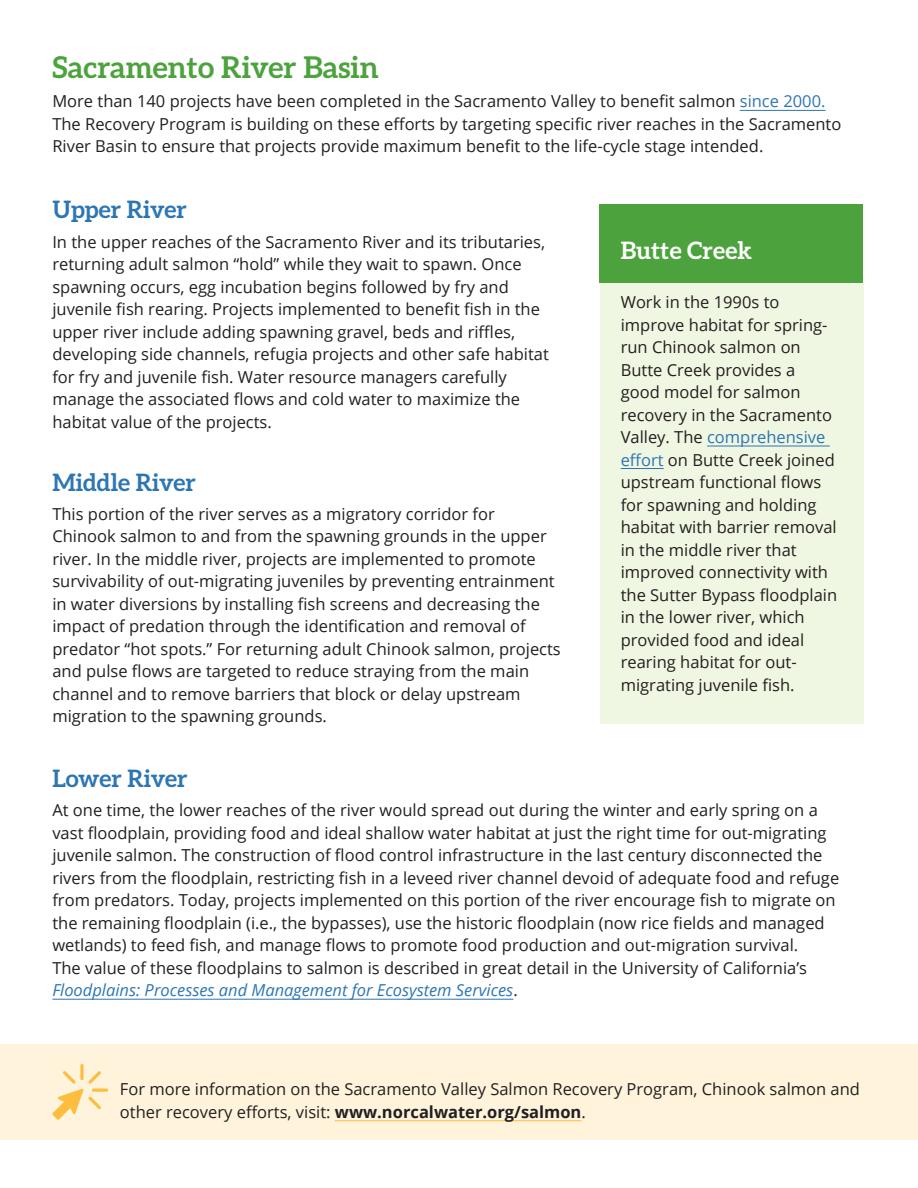
<style>
.page{position:relative;width:918px;height:1188px;background:#fff}
.page>*{position:absolute;margin:0;border:0;box-sizing:border-box;transform-origin:0 0}
.t1{font:700 30px "Aleo";color:#4ca33d}
.t2{font:700 24px "Aleo";color:#2c76b4}
.t3{font:700 24px "Aleo";color:#fff}
.t4{font:16.5px/22.5px "Open Sans";color:#231f20}
.s1{color:#2c76b4}
.s2{font-style:italic;color:#2c76b4}
.s3{font-weight:700}
</style>
<div class="page">
<div style="left:0;top:1044px;width:918px;height:95px;background:#fff3dc"></div>
<div style="left:600px;top:283px;width:264px;height:441px;background:#eff6e1"></div>
<hr style="left:52px;top:999px;width:461px;height:1px;background:#2c76b4">
<hr style="left:335px;top:1120px;width:247px;height:1px;background:#fdbd3f">
<div style="left:599px;top:204px;width:264px;height:79px;background:#4ca33d"></div>
<hr style="left:707px;top:446px;width:123px;height:1px;background:#2c76b4">
<hr style="left:621px;top:468px;width:43px;height:1px;background:#2c76b4">
<hr style="left:92px;top:1089px;width:16px;height:3px;background:#fdbd3f;border-radius:2px">
<svg style="left:52px;top:1071px;width:49px;height:49px"></svg>
<svg style="left:80px;top:1064px;width:4px;height:16px"></svg>
<hr style="left:740px;top:110px;width:86px;height:1px;background:#2c76b4">
<p class="t1" style="left:52px;top:50px;width:328px">Sacramento River Basin</p>
<p class="t4" style="left:52px;top:90px;width:790px">More than 140 projects have been completed in the Sacramento Valley to benefit salmon <span class="s1">since 2000.<br></span>The Recovery Program is building on these efforts by targeting specific river reaches in the Sacramento<br>River Basin to ensure that projects provide maximum benefit to the life-cycle stage intended.</p>
<p class="t2" style="left:52px;top:196px;width:136px">Upper River</p>
<p class="t4" style="left:52px;top:230px;width:498px">In the upper reaches of the Sacramento River and its tributaries, returning adult salmon “hold” while they wait to spawn. Once spawning occurs, egg incubation begins followed by fry and juvenile fish rearing. Projects implemented to benefit fish in the upper river include adding spawning gravel, beds and riffles, developing side channels, refugia projects and other safe habitat for fry and juvenile fish. Water resource managers carefully manage the associated flows and cold water to maximize the habitat value of the projects.</p>
<p class="t2" style="left:52px;top:468px;width:145px">Middle River</p>
<p class="t4" style="left:52px;top:502px;width:510px">This portion of the river serves as a migratory corridor for Chinook salmon to and from the spawning grounds in the upper river. In the middle river, projects are implemented to promote survivability of out-migrating juveniles by preventing entrainment in water diversions by installing fish screens and decreasing the impact of predation through the identification and removal of predator “hot spots.” For returning adult Chinook salmon, projects and pulse flows are targeted to reduce straying from the main channel and to remove barriers that block or delay upstream migration to the spawning grounds.</p>
<p class="t3" style="left:621px;top:236px;width:133px">Butte Creek</p>
<p class="t4" style="left:621px;top:290px;width:218px">Work in the 1990s to improve habitat for spring&shy;run Chinook salmon on<br>Butte Creek provides a good model for salmon recovery in the Sacramento<br>Valley. The <span class="s1">comprehensive effort</span> on Butte Creek joined upstream functional flows for spawning and holding habitat with barrier removal in the middle river that improved connectivity with the Sutter Bypass floodplain in the lower river, which provided food and ideal rearing habitat for out&shy;migrating juvenile fish.</p>
<p class="t2" style="left:52px;top:764px;width:137px">Lower River</p>
<p class="t4" style="left:52px;top:799px;width:788px">At one time, the lower reaches of the river would spread out during the winter and early spring on a vast floodplain, providing food and ideal shallow water habitat at just the right time for out-migrating juvenile salmon. The construction of flood control infrastructure in the last century disconnected the rivers from the floodplain, restricting fish in a leveed river channel devoid of adequate food and refuge from predators. Today, projects implemented on this portion of the river encourage fish to migrate on the remaining floodplain (i.e., the bypasses), use the historic floodplain (now rice fields and managed wetlands) to feed fish, and manage flows to promote food production and out-migration survival.<br>The value of these floodplains to salmon is described in great detail in the University of California’s <span class="s2">Floodplains: Processes and Management for Ecosystem Services</span>.</p>
<p class="t4" style="left:120px;top:1078px;width:742px">For more information on the Sacramento Valley Salmon Recovery Program, Chinook salmon and other recovery efforts, visit: <span class="s3">www.norcalwater.org/salmon</span>.</p>
</div>
